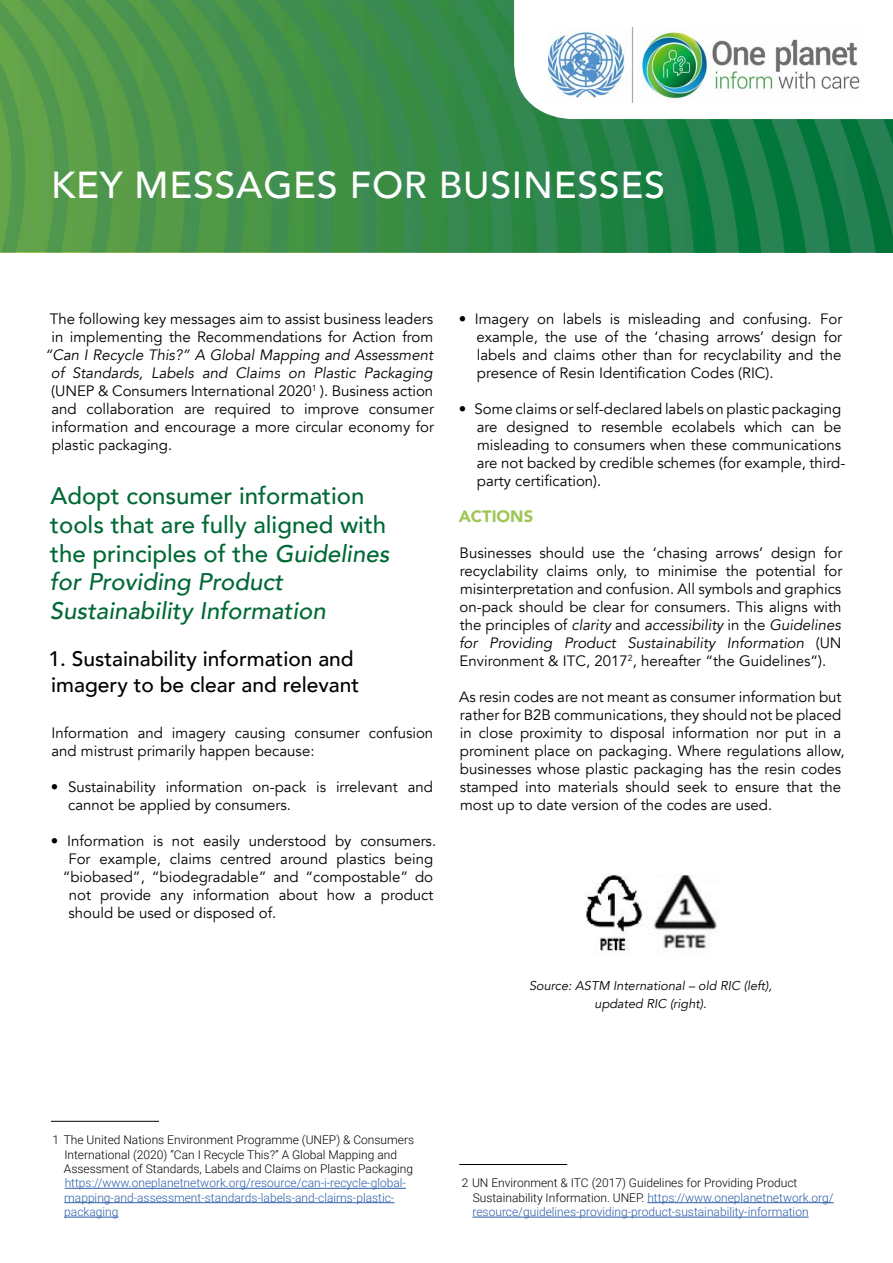
<style>
.page{position:relative;width:893px;height:1263px;background:#fff}
.page>*{position:absolute;margin:0;border:0;box-sizing:border-box;transform-origin:0 0}
.t1{font:500 37.5px "Avenir";letter-spacing:.02em;color:#fff}
.t2{font:500 24px/28.8px "Avenir";color:#006935}
.t3{font:500 21px/25.7px "Avenir";color:#000}
.t4{font:900 16.5px "Avenir";color:#9fc755}
.t5{font:15px/18px "Avenir";color:#000}
.t6{font:italic 12.75px/18px "Avenir";color:#000;text-align:center}
.t7{font:300 12px/14.4px "Roboto";color:#2b5da9}
.t8{font:300 12px/14.4px "Roboto";color:#000}
.s1{font-style:italic}
.s2{color:#000}
</style>
<div class="page">
<svg style="left:0;top:0;width:893px;height:252px;background:#3b8d49"></svg>
<svg style="left:514px;top:0;width:379px;height:119px"></svg>
<hr style="left:51px;top:1121px;width:108px;height:1px;background:#000">
<hr style="left:65px;top:1188px;width:341px;height:1px;background:#2b5da9">
<hr style="left:64px;top:1202px;width:330px;height:1px;background:#2b5da9">
<hr style="left:64px;top:1217px;width:54px;height:1px;background:#2b5da9">
<hr style="left:459px;top:1164px;width:108px;height:1px;background:#000">
<hr style="left:647px;top:1202px;width:187px;height:1px;background:#2b5da9">
<hr style="left:472px;top:1217px;width:337px;height:1px;background:#2b5da9">
<img style="left:585px;top:874px;width:132px;height:77px">
<h1 class="t1" style="left:51px;top:153px;width:616px">KEY MESSAGES FOR BUSINESSES</h1>
<p class="t5" style="left:50px;top:310px;width:385px">The following key messages aim to assist business leaders in implementing the Recommendations for Action from</p>
<p class="t5" style="left:51px;top:346px;width:385px;text-align:justify;text-indent:-6px"><span class="s1">“Can I Recycle This?” A Global Mapping and Assessment of Standards, Labels and Claims on Plastic Packaging </span>(UNEP &amp; Consumers International 2020<sup>1</sup> ). Business action and collaboration are required to improve consumer information and encourage a more circular economy for plastic packaging.</p>
<h2 class="t2" style="left:50px;top:480px;width:341px">Adopt consumer information tools that are fully aligned with the principles of the <span class="s1">Guidelines for Providing Product<br>Sustainability Information</span></h2>
<h3 class="t3" style="left:48px;top:645px;width:312px">1. Sustainability information and imagery to be clear and relevant</h3>
<p class="t5" style="left:51px;top:724px;width:383px">Information and imagery causing consumer confusion and mistrust primarily happen because:</p>
<p class="t5" style="left:68px;top:778px;width:366px;text-indent:-18px">• Sustainability information on-pack is irrelevant and cannot be applied by consumers.</p>
<p class="t5" style="left:51px;top:832px;width:387px">• Information is not easily understood by consumers.</p>
<p class="t5" style="left:68px;top:850px;width:366px">For example, claims centred around plastics being</p>
<p class="t5" style="left:63px;top:868px;width:372px">“biobased”, “biodegradable” and “compostable” do</p>
<p class="t5" style="left:69px;top:886px;width:366px">not provide any information about how a product</p>
<p class="t5" style="left:69px;top:904px;width:209px">should be used or disposed of.</p>
<p class="t5" style="left:476px;top:310px;width:367px;text-align:justify;text-indent:-18px">• Imagery on labels is misleading and confusing. For example, the use of the ‘chasing arrows’ design for labels and claims other than for recyclability and the presence of Resin Identification Codes (RIC).</p>
<p class="t5" style="left:477px;top:400px;width:370px;text-indent:-18px">• Some claims or self-declared labels on plastic packaging are designed to resemble ecolabels which can be misleading to consumers when these communications are not backed by credible schemes (for example, third&shy;party certification).</p>
<p class="t4" style="left:459px;top:502px;width:76px">ACTIONS</p>
<p class="t5" style="left:459px;top:544px;width:385px;text-align:justify">Businesses should use the ‘chasing arrows’ design for recyclability claims only, to minimise the potential for misinterpretation and confusion. All symbols and graphics on-pack should be clear for consumers. This aligns with the principles of <span class="s1">clarity</span> and <span class="s1">accessibility</span> in the <span class="s1">Guidelines for Providing Product Sustainability Information</span> (UN Environment &amp; ITC, 2017<sup>2</sup>, hereafter “the Guidelines”).</p>
<p class="t5" style="left:459px;top:688px;width:387px">As resin codes are not meant as consumer information but rather for B2B communications, they should not be placed in close proximity to disposal information nor put in a prominent place on packaging. Where regulations allow, businesses whose plastic packaging has the resin codes stamped into materials should seek to ensure that the most up to date version of the codes are used.</p>
<p class="t6" style="left:529px;top:977px;width:244px">Source: ASTM International – old RIC (left), updated RIC (right).</p>
<p class="t8" style="left:64px;top:1132px;width:352px;text-indent:-11px">1 The United Nations Environment Programme (UNEP) &amp; Consumers<br>International (2020) “Can I Recycle This?” A Global Mapping and<br>Assessment of Standards, Labels and Claims on Plastic Packaging</p>
<p class="t7" style="left:64px;top:1175px;width:343px">https://www.oneplanetnetwork.org/resource/can-i-recycle-global&shy;mapping-and-assessment-standards-labels-and-claims-plastic&shy;packaging</p>
<p class="t7" style="left:472px;top:1175px;width:363px;text-indent:-11px"><span class="s2">2 UN Environment &amp; ITC (2017) Guidelines for Providing Product<br>Sustainability Information. UNEP.</span> https://www.oneplanetnetwork.org/ resource/guidelines-providing-product-sustainability-information</p>
</div>
